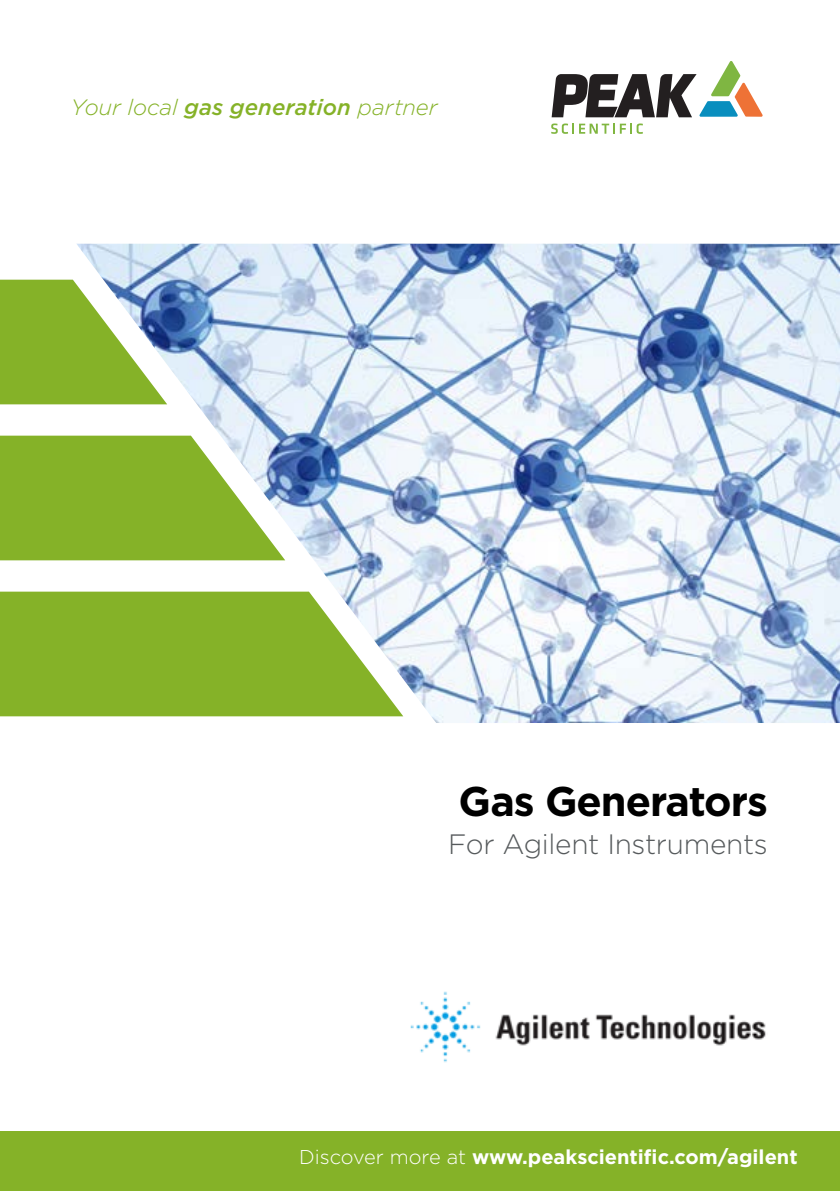
<style>
.page{position:relative;width:840px;height:1191px;background:#fff}
.page>*{position:absolute;margin:0;border:0;box-sizing:border-box;transform-origin:0 0}
.t1{font:700 41.4px "Gotham";letter-spacing:-.025em;color:#000}
.t2{font:300 28px "Gotham";letter-spacing:-.01em;color:#565a5c}
.t3{font:italic 300 22.2px "Gotham";letter-spacing:-.005em;color:#85b228}
.t4{font:700 20px "Gotham";color:#fff}
.s1{font-weight:500}
.s2{font-weight:300}
</style>
<div class="page">
<div style="left:0;top:591px;width:76px;height:125px;background:#85b228"></div>
<div style="left:0;top:280px;width:76px;height:124px;background:#85b228"></div>
<div style="left:0;top:435px;width:76px;height:125px;background:#85b228"></div>
<div style="left:0;top:1131px;width:839px;height:60px;background:#85b228"></div>
<img style="left:76px;top:244px;width:763px;height:479px">
<svg style="left:551px;top:61px;width:211px;height:56px"></svg>
<svg style="left:551px;top:123px;width:91px;height:11px"></svg>
<img style="left:410px;top:991px;width:356px;height:72px">
<p class="t3" style="left:71px;top:93px;width:368px">Your local <span class="s1">gas generation</span> partner</p>
<h1 class="t1" style="left:458px;top:773px;width:311px">Gas Generators</h1>
<h2 class="t2" style="left:448px;top:826px;width:321px">For Agilent Instruments</h2>
<p class="t4" style="left:299px;top:1143px;width:500px"><span class="s2">Discover more at</span> www.peakscientific.com/agilent</p>
</div>
